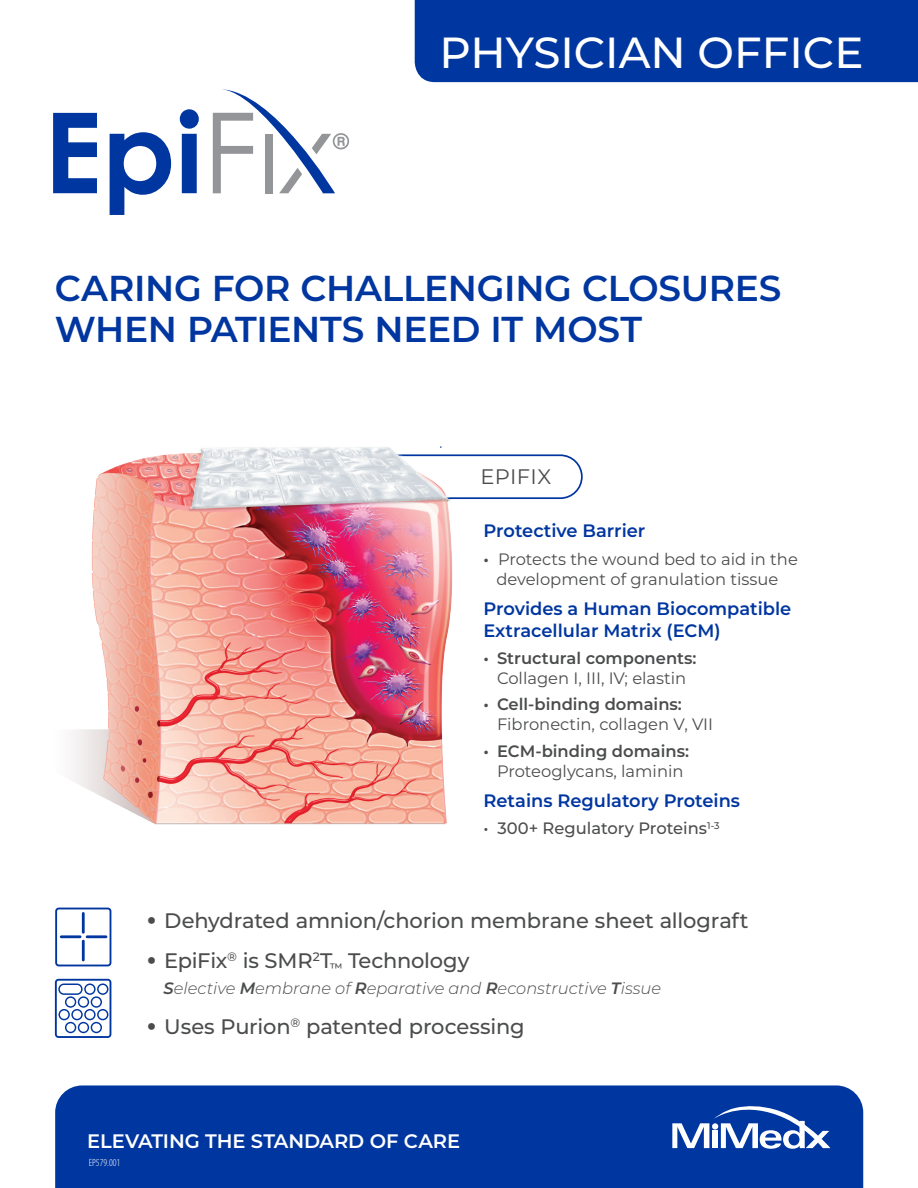
<style>
.page{position:relative;width:918px;height:1188px;background:#fff}
.page>*{position:absolute;margin:0;border:0;box-sizing:border-box;transform-origin:0 0}
.t1{font:500 43.5px "Montserrat";color:#fff}
.t2{font:600 36px/40.5px "Montserrat";letter-spacing:-.01em;color:#0036a0}
.t3{font:500 21px "Montserrat";letter-spacing:-.01em;color:#4b4c4d}
.t4{font:21px "Montserrat";letter-spacing:.015em;color:#4b4c4d}
.t5{font:600 19.5px "Montserrat";letter-spacing:-.005em;color:#fff}
.t6{font:600 18px/21.6px "Montserrat";color:#0036a0}
.t7{font:16.5px/19.8px "Montserrat";color:#4b4c4d;text-align:center}
.t8{font:600 16.5px "Montserrat";color:#4b4c4d}
.t9{font:italic 300 16.5px "Montserrat";color:#4b4c4d}
.t10{font:500 16.5px "Montserrat";color:#4b4c4d}
.t11{font:300 condensed 10.5px "Myriad Pro";color:#fff}
.s1{font-weight:600}
.s2{font-weight:700;font-size:27px}
</style>
<div class="page">
<svg style="left:472px;top:454px;width:111px;height:45px"></svg>
<img style="left:53px;top:170px;width:419px;height:655px">
<div style="left:415px;top:0;width:503px;height:82px;background:#0036a0"></div>
<hr style="left:82px;top:913px;width:3px;height:19px;background:#0036a0">
<hr style="left:82px;top:941px;width:3px;height:19px;background:#0036a0">
<hr style="left:87px;top:935px;width:19px;height:3px;background:#0036a0">
<hr style="left:61px;top:935px;width:19px;height:3px;background:#0036a0">
<div style="left:55px;top:908px;width:56px;height:58px;border:2px solid #0036a0;border-radius:3px"></div>
<svg style="left:55px;top:979px;width:56px;height:59px"></svg>
<div style="left:55px;top:1085px;width:808px;height:103px;background:#0036a0"></div>
<svg style="left:672px;top:1106px;width:158px;height:43px"></svg>
<svg style="left:213px;top:89px;width:136px;height:104px"></svg>
<svg style="left:53px;top:113px;width:44px;height:80px"></svg>
<svg style="left:110px;top:132px;width:61px;height:83px"></svg>
<svg style="left:180px;top:109px;width:19px;height:84px"></svg>
<h1 class="t1" style="left:440px;top:22px;width:425px">PHYSICIAN OFFICE</h1>
<h2 class="t2" style="left:55px;top:267px;width:728px">CARING FOR CHALLENGING CLOSURES<br>WHEN PATIENTS NEED IT MOST</h2>
<p class="t4" style="left:481px;top:462px;width:72px">EPIFIX</p>
<p class="t6" style="left:484px;top:519px;width:163px">Protective Barrier</p>
<p class="t7" style="left:484px;top:549px;width:316px"><span class="s1">•</span> Protects the wound bed to aid in the development of granulation tissue</p>
<p class="t6" style="left:484px;top:597px;width:309px">Provides a Human Biocompatible<br>Extracellular Matrix (ECM)</p>
<p class="t8" style="left:484px;top:647px;width:214px">• Structural components:</p>
<p class="t7" style="left:497px;top:668px;width:191px">Collagen I, III, IV; elastin</p>
<p class="t8" style="left:484px;top:693px;width:200px">• Cell-binding domains:</p>
<p class="t7" style="left:497px;top:714px;width:218px">Fibronectin, collagen V, VII</p>
<p class="t8" style="left:484px;top:739px;width:207px">• ECM-binding domains:</p>
<p class="t7" style="left:497px;top:760px;width:188px">Proteoglycans, laminin</p>
<p class="t6" style="left:484px;top:789px;width:258px">Retains Regulatory Proteins</p>
<p class="t10" style="left:484px;top:817px;width:238px">• 300+ Regulatory Proteins<sup>1-3</sup></p>
<p class="t3" style="left:147px;top:906px;width:603px"><span class="s2">•</span> Dehydrated amnion/chorion membrane sheet allograft</p>
<p class="t3" style="left:147px;top:946px;width:324px"><span class="s2">•</span> EpiFix<sup>®</sup> is SMR<sup>2</sup>T<sub>™</sub> Technology</p>
<p class="t9" style="left:164px;top:977px;width:499px"><span class="s1">S</span>elective <span class="s1">M</span>embrane of <span class="s1">R</span>eparative and <span class="s1">R</span>econstructive <span class="s1">T</span>issue</p>
<p class="t3" style="left:147px;top:1012px;width:380px"><span class="s2">•</span> Uses Purion<sup>®</sup> patented processing</p>
<p class="t5" style="left:87px;top:1127px;width:374px">ELEVATING THE STANDARD OF CARE</p>
<p class="t11" style="left:89px;top:1157px;width:33px">EP579.001</p>
</div>
